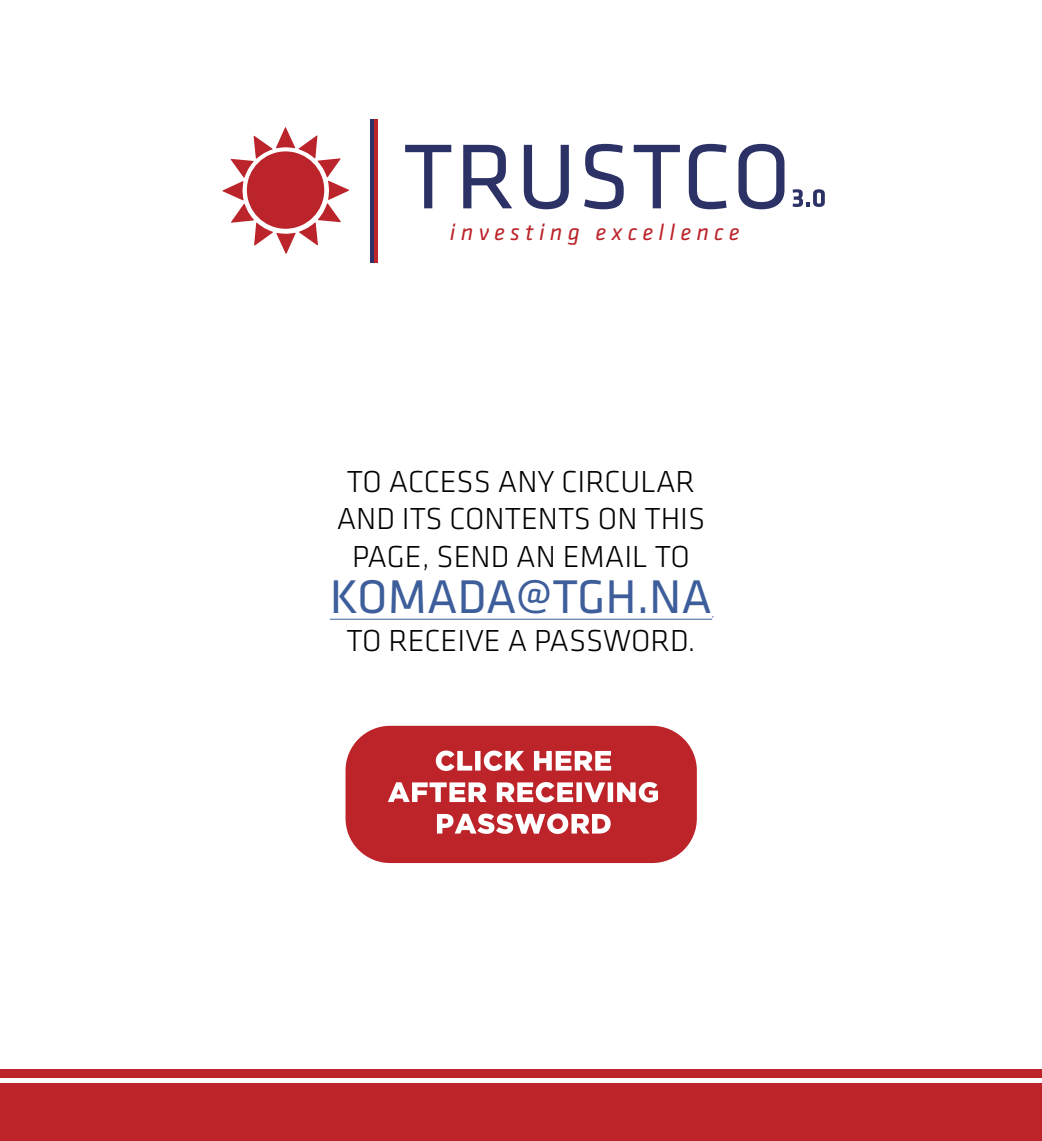
<style>
.page{position:relative;width:1042px;height:1141px;background:#fff}
.page>*{position:absolute;margin:0;border:0;box-sizing:border-box;transform-origin:0 0}
.t1{font:49px "Klavika";color:#3d5e9b}
.t2{font:300 31.5px/37.8px "Klavika";color:#000;text-align:center}
.t3{font:italic 23.8px "Klavika";letter-spacing:.22em;color:#bb242b}
</style>
<div class="page">
<svg style="left:405px;top:145px;width:46px;height:63px"></svg>
<svg style="left:463px;top:145px;width:49px;height:63px"></svg>
<svg style="left:524px;top:145px;width:45px;height:64px"></svg>
<svg style="left:584px;top:144px;width:40px;height:65px"></svg>
<svg style="left:634px;top:145px;width:46px;height:63px"></svg>
<svg style="left:689px;top:144px;width:37px;height:65px"></svg>
<svg style="left:738px;top:144px;width:46px;height:65px"></svg>
<svg style="left:222px;top:127px;width:127px;height:127px"></svg>
<hr style="left:374px;top:119px;width:3px;height:144px;background:#bb242b">
<hr style="left:370px;top:119px;width:4px;height:144px;background:#2d3266">
<svg style="left:792px;top:189px;width:33px;height:18px"></svg>
<hr style="left:330px;top:619px;width:382px;height:1px;background:#3d5e9b">
<div style="left:0;top:1083px;width:1042px;height:58px;background:#bd242a"></div>
<div style="left:0;top:1069px;width:1042px;height:8px;background:#bd242a"></div>
<div style="left:345px;top:726px;width:352px;height:137px;background:#bd242a;border-radius:45px"></div>
<svg style="left:437px;top:814px;width:174px;height:20px"></svg>
<svg style="left:388px;top:782px;width:270px;height:20px"></svg>
<svg style="left:436px;top:751px;width:175px;height:20px"></svg>
<p class="t3" style="left:450px;top:219px;width:291px">investing excellence</p>
<p class="t2" style="left:337px;top:463px;width:370px">TO ACCESS ANY CIRCULAR<br>AND ITS CONTENTS ON THIS<br>PAGE, SEND AN EMAIL TO</p>
<p class="t1" style="left:330px;top:570px;width:384px">KOMADA@TGH.NA</p>
<p class="t2" style="left:346px;top:622px;width:351px">TO RECEIVE A PASSWORD.</p>
</div>
